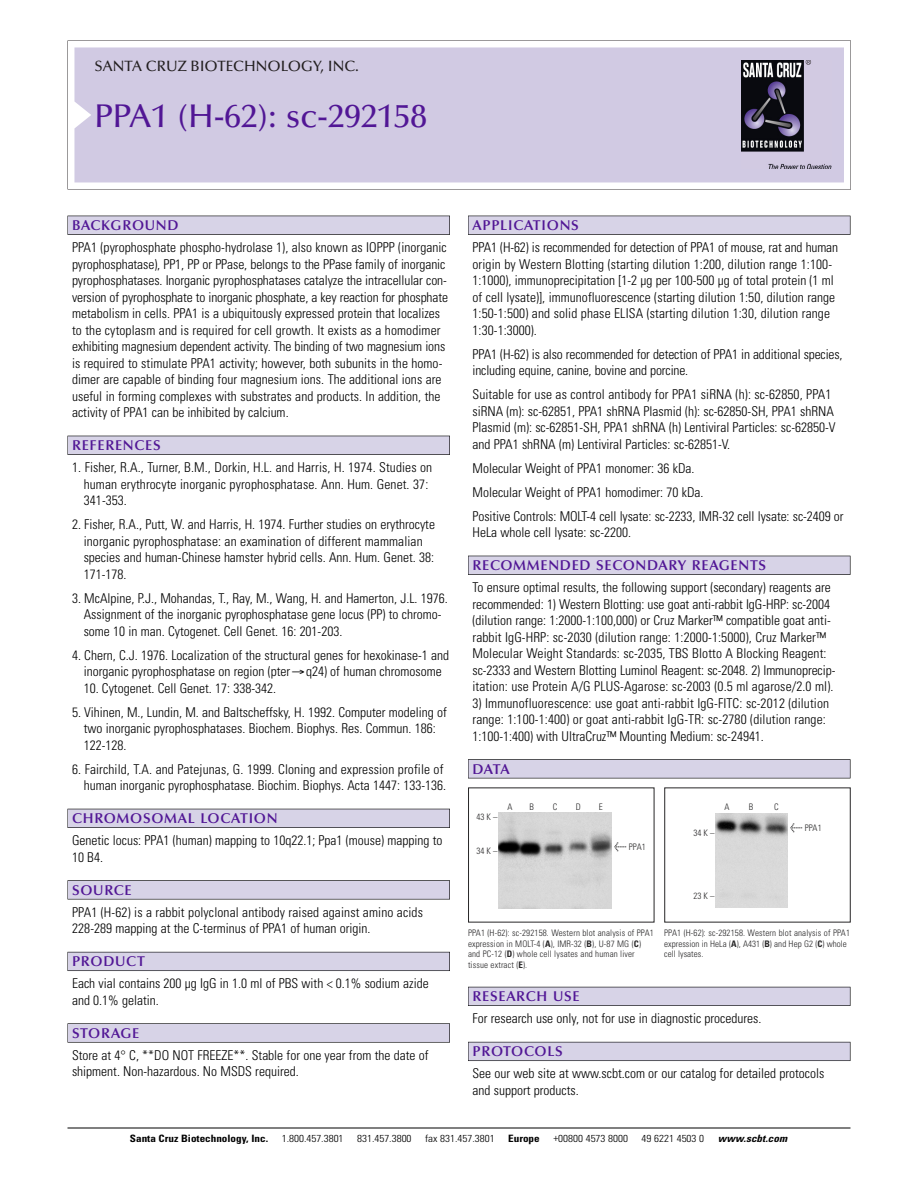
<style>
.page{position:relative;width:918px;height:1188px;background:#fff}
.page>*{position:absolute;margin:0;border:0;box-sizing:border-box;transform-origin:0 0}
.t1{font:500 33px "Optima";color:#511695}
.t2{font:500 15px "Optima";color:#231f20}
.t3{font:600 14.25px "Optima";letter-spacing:.05em;color:#511695}
.t4{font:300 condensed 13.5px/16.5px "Univers";color:#000}
.t5{font:300 condensed 10.2px "Univers";color:#000;scale:1.1 1}
.t6{font:700 condensed 10.2px "Univers";color:#000;scale:1.1 1}
.t7{font:italic 700 condensed 10.2px "Univers";letter-spacing:.005em;color:#000;scale:1.1 1}
.t8{font:9px/10.5px "Univers Condensed Light+QLGTAL";letter-spacing:.015em;color:#272627}
.t9{font:9px/10.5px "Univers Condensed Light+RECTIL";letter-spacing:.005em;color:#272627}
.s1{font-family:"Meta Plus Book Roman+TDKXYS";font-size:10.5px}
.s2{font-family:"Meta Plus Book Roman+MKKZFC";font-size:10.5px}
.s3{font-family:"Univers Condensed Bold+UIURMD"}
.s4{font-family:"Univers Condensed Bold+AENTQV"}
</style>
<div class="page">
<svg style="left:68px;top:40px;width:783px;height:149px"></svg>
<div style="left:74px;top:47px;width:770px;height:135px;background:#d1cae3"></div>
<img style="left:741px;top:60px;width:90px;height:108px">
<div style="left:68px;top:216px;width:382px;height:19px;background:#525155"></div>
<div style="left:68px;top:216px;width:381px;height:18px;background:#d7d3e7"></div>
<div style="left:68px;top:436px;width:382px;height:19px;background:#515055"></div>
<div style="left:68px;top:436px;width:381px;height:18px;background:#d7d3e7"></div>
<div style="left:68px;top:809px;width:382px;height:19px;background:#525158"></div>
<div style="left:68px;top:809px;width:381px;height:18px;background:#d7d3e7"></div>
<div style="left:68px;top:880px;width:382px;height:19px;background:#575759"></div>
<div style="left:68px;top:881px;width:381px;height:18px;background:#d7d3e7"></div>
<div style="left:68px;top:952px;width:382px;height:19px;background:#5b5a62"></div>
<div style="left:68px;top:952px;width:381px;height:18px;background:#d7d3e7"></div>
<div style="left:68px;top:1023px;width:382px;height:20px;background:#626263"></div>
<div style="left:68px;top:1024px;width:381px;height:18px;background:#d7d3e7"></div>
<div style="left:468px;top:216px;width:382px;height:19px;background:#525155"></div>
<div style="left:468px;top:216px;width:382px;height:18px;background:#d7d3e7"></div>
<div style="left:468px;top:556px;width:382px;height:19px;background:#515055"></div>
<div style="left:468px;top:556px;width:382px;height:18px;background:#d7d3e7"></div>
<div style="left:468px;top:759px;width:382px;height:19px;background:#545357"></div>
<div style="left:468px;top:760px;width:382px;height:18px;background:#d7d3e7"></div>
<div style="left:468px;top:987px;width:382px;height:19px;background:#54535a"></div>
<div style="left:468px;top:987px;width:382px;height:18px;background:#d7d3e7"></div>
<div style="left:468px;top:1042px;width:382px;height:19px;background:#5b5a62"></div>
<div style="left:468px;top:1042px;width:382px;height:18px;background:#d7d3e7"></div>
<hr style="left:68px;top:1128px;width:782px;height:1px;background:#000">
<img style="left:716px;top:814px;width:72px;height:93px">
<img style="left:499px;top:813px;width:113px;height:95px">
<p class="t2" style="left:94px;top:61px;width:266px">SANTA CRUZ BIOTECHNOLOGY, INC.</p>
<h1 class="t1" style="left:94px;top:103px;width:334px">PPA1 (H-62): sc-292158</h1>
<p class="t3" style="left:72px;top:219px;width:108px">BACKGROUND</p>
<p class="t4" style="left:72px;top:240px;width:377px">PPA1 (pyrophosphate phospho-hydrolase 1), also known as IOPPP (inorganic pyrophosphatase), PP1, PP or PPase, belongs to the PPase family of inorganic pyrophosphatases. Inorganic pyrophosphatases catalyze the intracellular con&shy;version of pyrophosphate to inorganic phosphate, a key reaction for phosphate metabolism in cells. PPA1 is a ubiquitously expressed protein that localizes to the cytoplasm and is required for cell growth. It exists as a homodimer exhibiting magnesium dependent activity. The binding of two magnesium ions is required to stimulate PPA1 activity; however, both subunits in the homo&shy;dimer are capable of binding four magnesium ions. The additional ions are useful in forming complexes with substrates and products. In addition, the activity of PPA1 can be inhibited by calcium.</p>
<p class="t3" style="left:72px;top:440px;width:90px">REFERENCES</p>
<p class="t4" style="left:84px;top:460px;width:350px;text-indent:-12px">1. Fisher, R.A., Turner, B.M., Dorkin, H.L. and Harris, H. 1974. Studies on human erythrocyte inorganic pyrophosphatase. Ann. Hum. Genet. 37:<br>341-353.</p>
<p class="t4" style="left:84px;top:517px;width:353px;text-indent:-12px">2. Fisher, R.A., Putt, W. and Harris, H. 1974. Further studies on erythrocyte inorganic pyrophosphatase: an examination of different mammalian species and human-Chinese hamster hybrid cells. Ann. Hum. Genet. 38:<br>171-178.</p>
<p class="t4" style="left:84px;top:591px;width:366px;text-indent:-12px">3. McAlpine, P.J., Mohandas, T., Ray, M., Wang, H. and Hamerton, J.L. 1976.<br>Assignment of the inorganic pyrophosphatase gene locus (PP) to chromo&shy;some 10 in man. Cytogenet. Cell Genet. 16: 201-203.</p>
<p class="t4" style="left:72px;top:648px;width:379px;text-align:center">4. Chern, C.J. 1976. Localization of the structural genes for hexokinase-1 and inorganic pyrophosphatase on region (pter→q24) of human chromosome</p>
<p class="t4" style="left:84px;top:681px;width:194px">10. Cytogenet. Cell Genet. 17: 338-342.</p>
<p class="t4" style="left:84px;top:705px;width:365px;text-indent:-12px">5. Vihinen, M., Lundin, M. and Baltscheffsky, H. 1992. Computer modeling of two inorganic pyrophosphatases. Biochem. Biophys. Res. Commun. 186:<br>122-128.</p>
<p class="t4" style="left:72px;top:762px;width:376px;text-align:right">6. Fairchild, T.A. and Patejunas, G. 1999. Cloning and expression profile of human inorganic pyrophosphatase. Biochim. Biophys. Acta 1447: 133-136.</p>
<p class="t3" style="left:72px;top:813px;width:207px">CHROMOSOMAL LOCATION</p>
<p class="t4" style="left:72px;top:833px;width:372px">Genetic locus: PPA1 (human) mapping to 10q22.1; Ppa1 (mouse) mapping to<br>10 B4.</p>
<p class="t3" style="left:72px;top:884px;width:61px">SOURCE</p>
<p class="t4" style="left:72px;top:905px;width:352px">PPA1 (H-62) is a rabbit polyclonal antibody raised against amino acids<br>228-289 mapping at the C-terminus of PPA1 of human origin.</p>
<p class="t3" style="left:72px;top:956px;width:74px">PRODUCT</p>
<p class="t4" style="left:72px;top:976px;width:358px">Each vial contains 200 µg IgG in 1.0 ml of PBS with &lt; 0.1% sodium azide and 0.1% gelatin.</p>
<p class="t3" style="left:72px;top:1027px;width:69px">STORAGE</p>
<p class="t4" style="left:72px;top:1048px;width:358px">Store at 4° C, **DO NOT FREEZE**. Stable for one year from the date of shipment. Non-hazardous. No MSDS required.</p>
<p class="t3" style="left:473px;top:219px;width:108px">APPLICATIONS</p>
<p class="t4" style="left:473px;top:240px;width:367px">PPA1 (H-62) is recommended for detection of PPA1 of mouse, rat and human origin by Western Blotting (starting dilution 1:200, dilution range 1:100- 1:1000), immunoprecipitation [1-2 µg per 100-500 µg of total protein (1 ml of cell lysate)], immunofluorescence (starting dilution 1:50, dilution range 1:50-1:500) and solid phase ELISA (starting dilution 1:30, dilution range 1:30-1:3000).</p>
<p class="t4" style="left:473px;top:347px;width:372px">PPA1 (H-62) is also recommended for detection of PPA1 in additional species, including equine, canine, bovine and porcine.</p>
<p class="t4" style="left:473px;top:387px;width:365px">Suitable for use as control antibody for PPA1 siRNA (h): sc-62850, PPA1 siRNA (m): sc-62851, PPA1 shRNA Plasmid (h): sc-62850-SH, PPA1 shRNA Plasmid (m): sc-62851-SH, PPA1 shRNA (h) Lentiviral Particles: sc-62850-V and PPA1 shRNA (m) Lentiviral Particles: sc-62851-V.</p>
<p class="t4" style="left:473px;top:457px;width:372px;line-height:24px">Molecular Weight of PPA1 monomer: 36 kDa.<br>Molecular Weight of PPA1 homodimer: 70 kDa.<br>Positive Controls: MOLT-4 cell lysate: sc-2233, IMR-32 cell lysate: sc-2409 or</p>
<p class="t4" style="left:473px;top:525px;width:160px">HeLa whole cell lysate: sc-2200.</p>
<p class="t3" style="left:473px;top:560px;width:295px">RECOMMENDED SECONDARY REAGENTS</p>
<p class="t4" style="left:473px;top:580px;width:364px">To ensure optimal results, the following support (secondary) reagents are recommended: 1) Western Blotting: use goat anti-rabbit IgG-HRP: sc-2004 (dilution range: 1:2000-1:100,000) or Cruz Marker™ compatible goat anti&shy;rabbit IgG-HRP: sc-2030 (dilution range: 1:2000-1:5000), Cruz Marker™ Molecular Weight Standards: sc-2035, TBS Blotto A Blocking Reagent: sc-2333 and Western Blotting Luminol Reagent: sc-2048. 2) Immunoprecip&shy;itation: use Protein A/G PLUS-Agarose: sc-2003 (0.5 ml agarose/2.0 ml).</p>
<p class="t4" style="left:473px;top:696px;width:358px">3) Immunofluorescence: use goat anti-rabbit IgG-FITC: sc-2012 (dilution range: 1:100-1:400) or goat anti-rabbit IgG-TR: sc-2780 (dilution range:<br>1:100-1:400) with UltraCruz™ Mounting Medium: sc-24941.</p>
<p class="t3" style="left:473px;top:763px;width:39px">DATA</p>
<p class="t8" style="left:477px;top:812px;width:22px">43K–</p>
<p class="t8" style="left:477px;top:846px;width:22px">34K–</p>
<p class="t8" style="left:508px;top:802px;width:7px">A</p>
<p class="t8" style="left:529px;top:802px;width:6px">B</p>
<p class="t8" style="left:553px;top:802px;width:6px">C</p>
<p class="t8" style="left:576px;top:802px;width:7px">D</p>
<p class="t8" style="left:599px;top:802px;width:5px">E</p>
<p class="t8" style="left:614px;top:843px;width:33px"><span class="s1">&lt;</span> PPA1</p>
<p class="t9" style="left:694px;top:828px;width:22px">34K–</p>
<p class="t9" style="left:725px;top:803px;width:7px">A</p>
<p class="t9" style="left:749px;top:803px;width:6px">B</p>
<p class="t9" style="left:774px;top:803px;width:6px">C</p>
<p class="t9" style="left:790px;top:824px;width:33px"><span class="s2">&lt;</span> PPA1</p>
<p class="t8" style="left:468px;top:929px;width:187px">PPA1 (H-62): sc-292158. Western blot analysis of PPA1 expression in MOLT-4 (<span class="s3">A</span>), IMR-32 (<span class="s3">B</span>), U-87 MG (<span class="s3">C</span>) and PC-12 (<span class="s3">D</span>) whole cell lysates and human liver tissue extract (<span class="s3">E</span>).</p>
<p class="t9" style="left:694px;top:892px;width:22px">23K–</p>
<p class="t9" style="left:664px;top:929px;width:187px">PPA1 (H-62): sc-292158. Western blot analysis of PPA1 expression in HeLa (<span class="s4">A</span>), A431 (<span class="s4">B</span>) and Hep G2 (<span class="s4">C</span>) whole cell lysates.</p>
<p class="t3" style="left:473px;top:991px;width:109px">RESEARCH USE</p>
<p class="t4" style="left:473px;top:1011px;width:290px">For research use only, not for use in diagnostic procedures.</p>
<p class="t3" style="left:473px;top:1046px;width:92px">PROTOCOLS</p>
<p class="t4" style="left:473px;top:1066px;width:353px">See our web site at www.scbt.com or our catalog for detailed protocols and support products.</p>
<p class="t6" style="left:130px;top:1135px;width:127px">Santa Cruz Biotechnology, Inc.</p>
<p class="t5" style="left:282px;top:1135px;width:58px">1.800.457.3801</p>
<p class="t5" style="left:357px;top:1135px;width:51px">831.457.3800</p>
<p class="t5" style="left:425px;top:1135px;width:65px">fax 831.457.3801</p>
<p class="t6" style="left:508px;top:1135px;width:30px">Europe</p>
<p class="t5" style="left:553px;top:1135px;width:69px">+00800 4573 8000</p>
<p class="t5" style="left:642px;top:1135px;width:58px">49 6221 4503 0</p>
<p class="t7" style="left:718px;top:1135px;width:64px">www.scbt.com</p>
</div>
